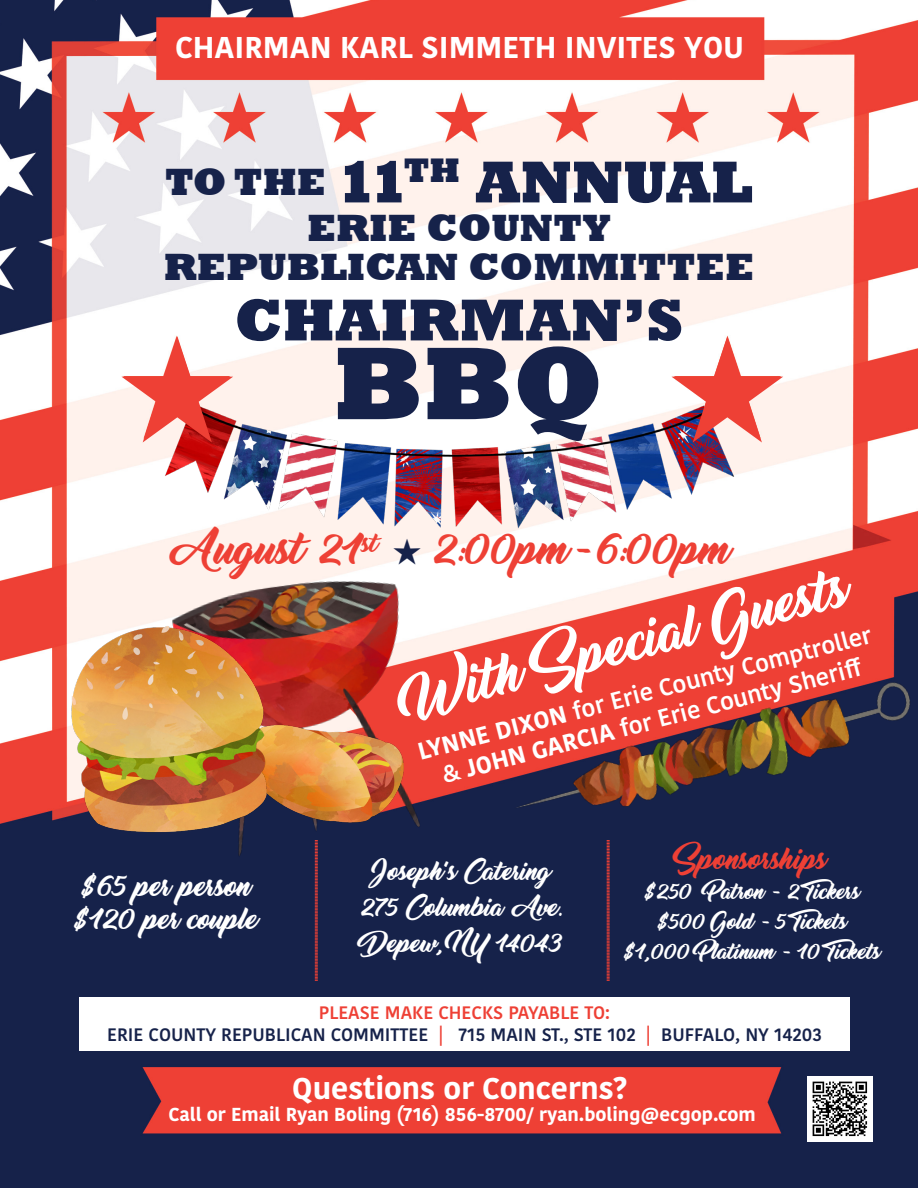
<style>
.page{position:relative;width:918px;height:1188px;background:#fff}
.page>*{position:absolute;margin:0;border:0;box-sizing:border-box;transform-origin:0 0}
.t1{font:800 105px "Rockwell";color:#16224a}
.t2{font:800 60px "Rockwell";color:#16224a}
.t3{font:45px "Thinking Of Betty";color:#fff}
.t4{font:800 39px/39px "Rockwell";color:#16224a;text-align:center}
.t5{font:36px "Thinking Of Betty";color:#ee4035}
.t6{font:700 30px "Kohinoor Devanagari";color:#fff}
.t7{font:700 30px "Kohinoor Bangla";color:#fff}
.t8{font:600 24px/28.8px "Kohinoor Bangla";color:#fff;text-align:center}
.t9{font:24px "Thinking Of Betty";letter-spacing:-.05em;color:#fff}
.t10{font:24px "Thinking Of Betty";letter-spacing:-.005em;color:#ee4035}
.t11{font:24px "Thinking Of Betty";letter-spacing:-.025em;color:#fff}
.t12{font:21px/36px "Thinking Of Betty";letter-spacing:-.05em;color:#fff;text-align:center}
.t13{font:700 18.75px "Kohinoor Bangla";color:#fff}
.t14{font:600 18px/21.6px "Kohinoor Devanagari";color:#16224a;text-align:center}
.t15{font:18px "Thinking Of Betty";letter-spacing:-.035em;color:#fff}
.t16{font:18px "Thinking Of Betty";letter-spacing:-.005em;color:#fff}
.s1{font-size:39px}
.s2{color:#16224a}
.s3{font-weight:700}
.s4{color:#ee4035}
</style>
<div class="page">
<img style="left:0;top:0;width:918px;height:1188px">
<svg style="left:607px;top:846px;width:3px;height:135px"></svg>
<svg style="left:315px;top:866px;width:3px;height:115px"></svg>
<div style="left:79px;top:997px;width:771px;height:53px;background:#fff"></div>
<img style="left:163px;top:565px;width:281px;height:301px">
<img style="left:276px;top:723px;width:133px;height:104px">
<img style="left:503px;top:665px;width:415px;height:181px">
<img style="left:65px;top:623px;width:211px;height:218px">
<img style="left:141px;top:385px;width:609px;height:155px">
<svg style="left:121px;top:336px;width:112px;height:107px"></svg>
<svg style="left:672px;top:336px;width:111px;height:107px"></svg>
<img style="left:808px;top:1076px;width:65px;height:65px">
<p class="t6" style="left:175px;top:21px;width:571px">CHAIRMAN KARL SIMMETH INVITES YOU</p>
<p class="t2" style="left:165px;top:148px;width:590px"><span class="s1">TO THE</span> 11<sup>TH</sup> ANNUAL</p>
<p class="t4" style="left:164px;top:209px;width:592px">ERIE COUNTY<br>REPUBLICAN COMMITTEE</p>
<p class="t2" style="left:234px;top:286px;width:451px">CHAIRMAN’S</p>
<p class="t1" style="left:333px;top:323px;width:272px">BBQ</p>
<p class="t5" style="left:183px;top:531px;width:551px">August 21<sup>st</sup> <span class="s2">★</span> 2:00pm-6:00pm</p>
<p class="t3" style="left:408px;top:678px;width:451px;rotate:-15deg">With Special Guests</p>
<p class="t8" style="left:415px;top:739px;width:469px;rotate:-15deg"><span class="s3">LYNNE DIXON</span> for Erie County Comptroller &amp; <span class="s3">JOHN GARCIA</span> for Erie County Sheriff</p>
<p class="t11" style="left:82px;top:874px;width:172px">$65 per person</p>
<p class="t9" style="left:75px;top:907px;width:186px">$120 per couple</p>
<p class="t12" style="left:361px;top:855px;width:203px">Joseph’s Catering<br>275 Columbia Ave.<br>Depew, NY 14043</p>
<p class="t10" style="left:678px;top:847px;width:152px">Sponsorships</p>
<p class="t16" style="left:645px;top:883px;width:217px">$250 Patron - 2 Tickers</p>
<p class="t15" style="left:658px;top:913px;width:191px">$500 Gold - 5 Tickets</p>
<p class="t15" style="left:624px;top:943px;width:259px">$1,000 Platinum - 10 Tickets</p>
<p class="t14" style="left:107px;top:1002px;width:716px"><span class="s4">PLEASE MAKE CHECKS PAYABLE TO:<br></span>ERIE COUNTY REPUBLICAN COMMITTEE <span class="s4">|</span> 715 MAIN ST., STE 102 <span class="s4">|</span> BUFFALO, NY 14203</p>
<p class="t7" style="left:292px;top:1062px;width:337px">Questions or Concerns?</p>
<p class="t13" style="left:168px;top:1098px;width:589px">Call or Email Ryan Boling (716) 856-8700/ ryan.boling@ecgop.com</p>
</div>
